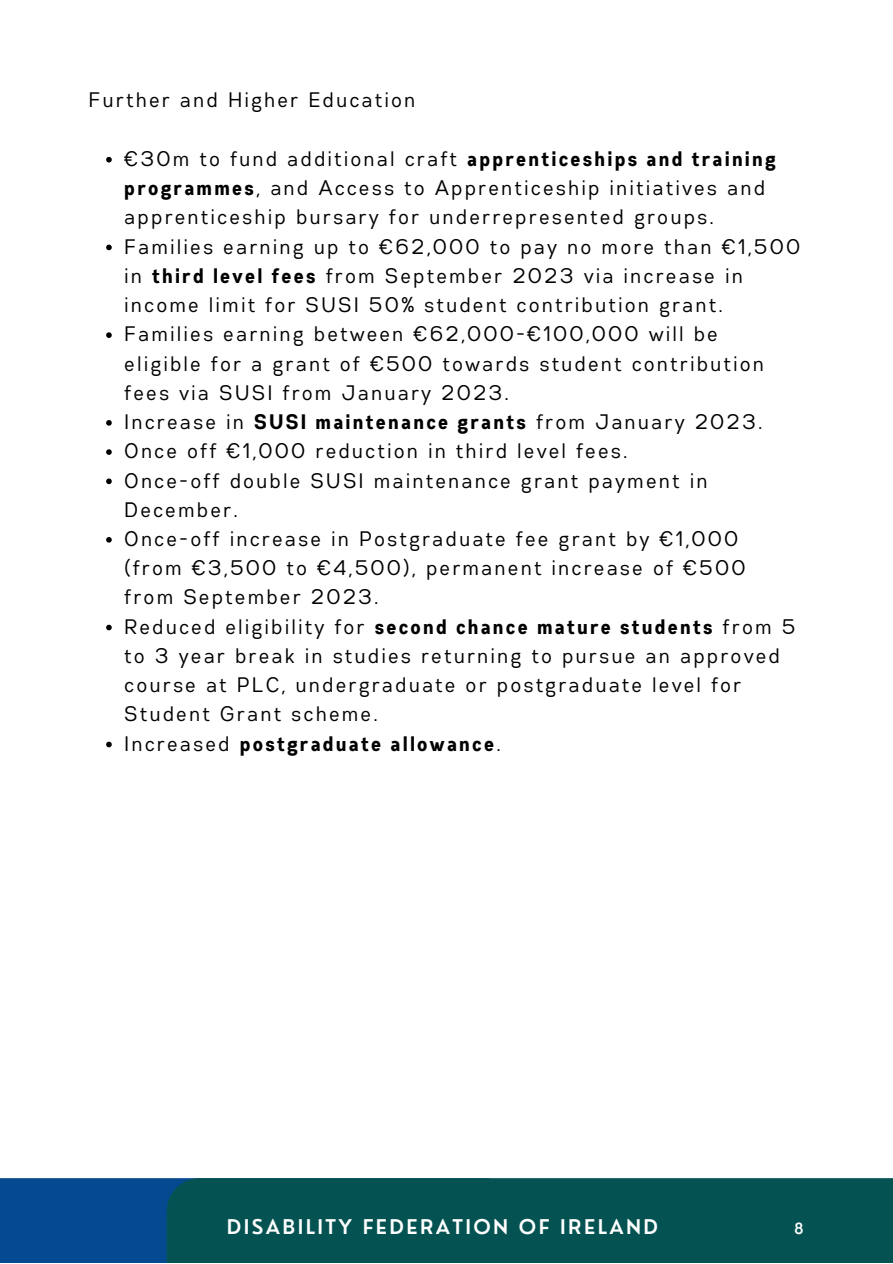
<style>
.page{position:relative;width:893px;height:1264px;background:#fff}
.page>*{position:absolute;margin:0;border:0;box-sizing:border-box;transform-origin:0 0}
.t1{font:21px/29.2px "Gabriel Sans Cond";letter-spacing:.12em;color:#000}
.t2{font:600 19.8px "Nourd";letter-spacing:.12em;color:#fff}
.t3{font:600 15px "Nourd";color:#fff}
.s1{font-weight:700}
</style>
<div class="page">
<svg style="left:106px;top:157px;width:6px;height:5px"></svg>
<svg style="left:106px;top:244px;width:6px;height:6px"></svg>
<svg style="left:106px;top:332px;width:6px;height:6px"></svg>
<svg style="left:106px;top:420px;width:6px;height:5px"></svg>
<svg style="left:106px;top:449px;width:6px;height:6px"></svg>
<svg style="left:106px;top:478px;width:6px;height:6px"></svg>
<svg style="left:106px;top:537px;width:6px;height:5px"></svg>
<svg style="left:106px;top:624px;width:6px;height:6px"></svg>
<svg style="left:106px;top:741px;width:6px;height:6px"></svg>
<div style="left:0;top:1178px;width:167px;height:84px;background:#054a90"></div>
<div style="left:167px;top:1178px;width:725px;height:84px;background:#045352"></div>
<p class="t1" style="left:89px;top:87px;width:328px">Further and Higher Education</p>
<p class="t1" style="left:125px;top:145px;width:677px">€30m to fund additional craft <span class="s1">apprenticeships and training programmes</span>, and Access to Apprenticeship initiatives and apprenticeship bursary for underrepresented groups.<br>Families earning up to €62,000 to pay no more than €1,500 in <span class="s1">third level fees</span> from September 2023 via increase in income limit for SUSI 50% student contribution grant.<br>Families earning between €62,000-€100,000 will be<br>eligible for a grant of €500 towards student contribution fees via SUSI from January 2023.<br>Increase in <span class="s1">SUSI maintenance grants</span> from January 2023.<br>Once off €1,000 reduction in third level fees.<br>Once-off double SUSI maintenance grant payment in December.<br>Once-off increase in Postgraduate fee grant by €1,000 (from €3,500 to €4,500), permanent increase of €500<br>from September 2023.<br>Reduced eligibility for <span class="s1">second chance mature students</span> from 5 to 3 year break in studies returning to pursue an approved course at PLC, undergraduate or postgraduate level for Student Grant scheme.<br>Increased <span class="s1">postgraduate allowance</span>.</p>
<p class="t2" style="left:227px;top:1214px;width:432px">DISABILITY FEDERATION OF IRELAND</p>
<p class="t3" style="left:794px;top:1218px;width:11px">8</p>
</div>
